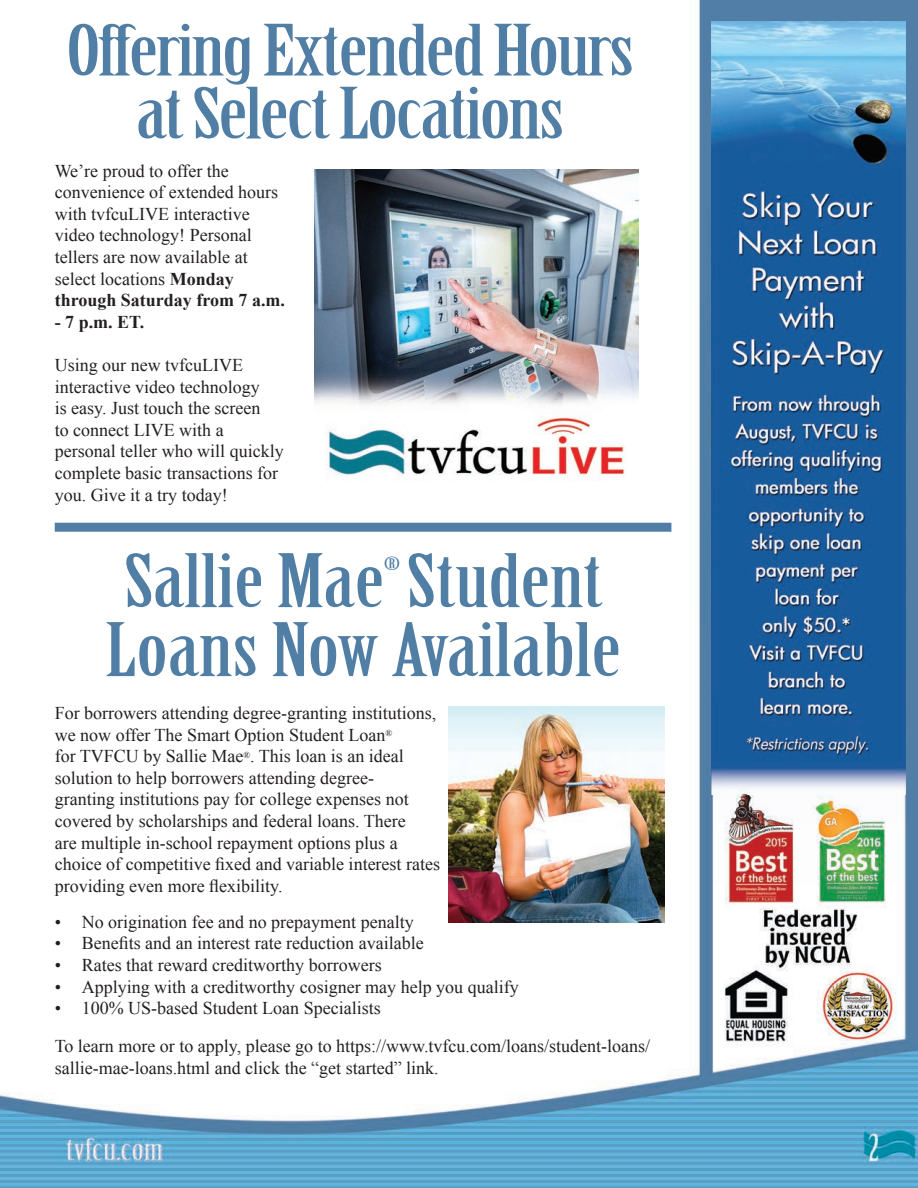
<style>
.page{position:relative;width:918px;height:1188px;background:#fff}
.page>*{position:absolute;margin:0;border:0;box-sizing:border-box;transform-origin:0 0}
.t1{font:72px "Birch";color:#507ea5;scale:1.5 1}
.t2{font:69px/63px "Birch";letter-spacing:-.02em;color:#507ea5;text-align:center;scale:1.54 1}
.t3{font:18px/21.6px "Times New Roman";color:#231f20}
.t4{font:700 18px "Times New Roman";color:#231f20}
.t5{font:18px "Birch";color:#507ea5;scale:1.5 1}
.s1{font-weight:700}
</style>
<div class="page">
<img style="left:0;top:0;width:918px;height:1188px">
<div style="left:55px;top:523px;width:616px;height:9px;background:#507ea5"></div>
<img style="left:712px;top:21px;width:193px;height:774px">
<img style="left:314px;top:170px;width:324px;height:324px">
<img style="left:449px;top:707px;width:216px;height:216px">
<h2 class="t2" style="left:66px;top:22px;width:370px">Offering Extended Hours at Select Locations</h2>
<p class="t3" style="left:55px;top:160px;width:232px">We’re proud to offer the convenience of extended hours with tvfcuLIVE interactive video technology! Personal tellers are now available at select locations <span class="s1">Monday through Saturday from 7 a.m.</span></p>
<p class="t4" style="left:55px;top:309px;width:91px">- 7 p.m. ET.</p>
<p class="t3" style="left:55px;top:354px;width:230px">Using our new tvfcuLIVE interactive video technology<br>is easy. Just touch the screen<br>to connect LIVE with a personal teller who will quickly complete basic transactions for you. Give it a try today!</p>
<h1 class="t1" style="left:124px;top:543px;width:321px">Sallie Mae Student</h1>
<p class="t5" style="left:384px;top:554px;width:12px">®</p>
<h1 class="t1" style="left:105px;top:612px;width:346px">Loans Now Available</h1>
<p class="t3" style="left:55px;top:702px;width:387px">For borrowers attending degree-granting institutions, we now offer The Smart Option Student Loan<sup>®<br></sup>for TVFCU by Sallie Mae<sup>®</sup>. This loan is an ideal solution to help borrowers attending degree-<br>granting institutions pay for college expenses not covered by scholarships and federal loans. There<br>are multiple in-school repayment options plus a choice of competitive fixed and variable interest rates providing even more flexibility.</p>
<p class="t3" style="left:55px;top:911px;width:360px">• No origination fee and no prepayment penalty</p>
<p class="t3" style="left:55px;top:932px;width:370px">• Benefits and an interest rate reduction available</p>
<p class="t3" style="left:55px;top:954px;width:328px">• Rates that reward creditworthy borrowers</p>
<p class="t3" style="left:55px;top:976px;width:465px">• Applying with a creditworthy cosigner may help you qualify</p>
<p class="t3" style="left:55px;top:989px;width:597px;line-height:37.8px">• 100% US-based Student Loan Specialists<br>To learn more or to apply, please go to https://www.tvfcu.com/loans/student-loans/</p>
<p class="t3" style="left:55px;top:1057px;width:385px">sallie-mae-loans.html and click the “get started” link.</p>
</div>
